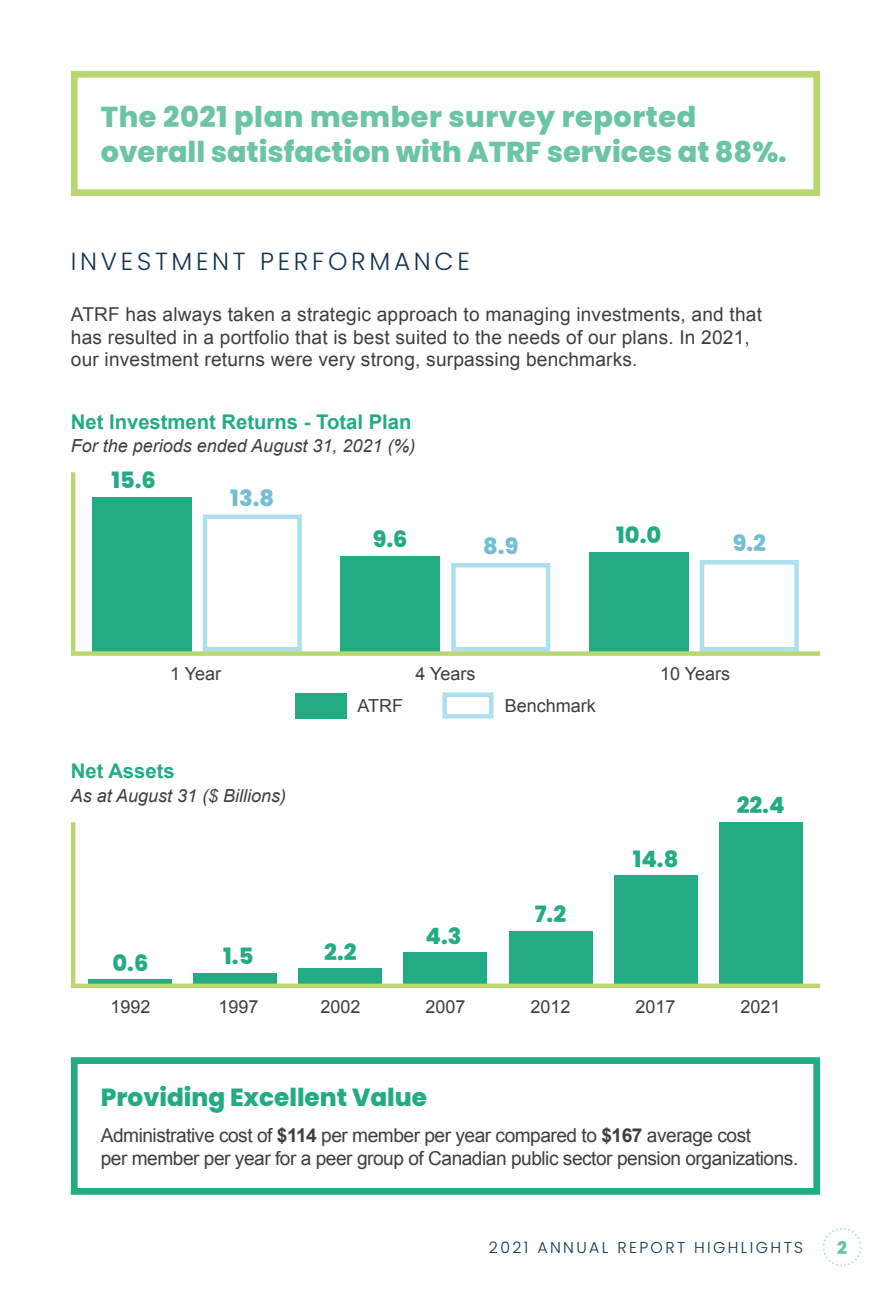
<style>
.page{position:relative;width:891px;height:1296px;background:#fff}
.page>*{position:absolute;margin:0;border:0;box-sizing:border-box;transform-origin:0 0}
.t1{font:800 28.8px/34.4px "Poppins";color:#6bc5a2}
.t2{font:800 24.75px "Poppins";color:#23ab83}
.t3{font:300 24.75px "Poppins";letter-spacing:.15em;color:#0f3454}
.t4{font:800 22.5px "Poppins";color:#23ab83}
.t5{font:800 22.5px "Poppins";color:#75bdd5}
.t6{font:700 20.25px "Arial";color:#23ab83}
.t7{font:19.12px/22.5px "Arial";letter-spacing:.01em;color:#3e3e3f}
.t8{font:19.12px/22.5px "Arial";letter-spacing:-.025em;color:#3e3e3f}
.t9{font:18px "Arial";color:#3e3e3f}
.t10{font:italic 18px "Arial";color:#3e3e3f}
.t11{font:800 17.55px "Poppins";color:#6bc5a2}
.t12{font:300 15.75px "Poppins";letter-spacing:.15em;color:#0f3454}
.s1{font-weight:700}
</style>
<div class="page">
<svg style="left:823px;top:1228px;width:39px;height:39px"></svg>
<div style="left:71px;top:71px;width:749px;height:125px;border:7px solid #b9d771"></div>
<div style="left:71px;top:1057px;width:749px;height:138px;border:7px solid #23ab83"></div>
<div style="left:614px;top:876px;width:83px;height:108px;background:#23ab83"></div>
<div style="left:719px;top:822px;width:83px;height:162px;background:#23ab83"></div>
<div style="left:509px;top:931px;width:83px;height:53px;background:#23ab83"></div>
<div style="left:404px;top:953px;width:83px;height:31px;background:#23ab83"></div>
<div style="left:299px;top:968px;width:83px;height:16px;background:#23ab83"></div>
<div style="left:194px;top:973px;width:83px;height:11px;background:#23ab83"></div>
<svg style="left:89px;top:980px;width:83px;height:4px"></svg>
<hr style="left:71px;top:822px;width:4px;height:162px;background:#b9d771">
<hr style="left:71px;top:984px;width:749px;height:4px;background:#b9d771">
<div style="left:700px;top:560px;width:99px;height:92px;border:4px solid #acdfef"></div>
<div style="left:451px;top:563px;width:99px;height:89px;border:4px solid #acdfef"></div>
<div style="left:203px;top:515px;width:99px;height:137px;border:4px solid #acdfef"></div>
<div style="left:589px;top:552px;width:99px;height:100px;background:#23ab83"></div>
<div style="left:341px;top:556px;width:99px;height:96px;background:#23ab83"></div>
<div style="left:92px;top:497px;width:99px;height:155px;background:#23ab83"></div>
<div style="left:295px;top:693px;width:51px;height:26px;background:#23ab83"></div>
<div style="left:442px;top:693px;width:52px;height:26px;border:4px solid #acdfef"></div>
<hr style="left:71px;top:472px;width:4px;height:180px;background:#b9d771">
<div style="left:71px;top:651px;width:749px;height:5px;background:#b9d771"></div>
<p class="t1" style="left:101px;top:100px;width:688px">The 2021 plan member survey reported overall satisfaction with ATRF services at 88%.</p>
<p class="t3" style="left:71px;top:247px;width:400px">INVESTMENT PERFORMANCE</p>
<p class="t7" style="left:71px;top:304px;width:693px">ATRF has always taken a strategic approach to managing investments, and that has resulted in a portfolio that is best suited to the needs of our plans. In 2021, our investment returns were very strong, surpassing benchmarks.</p>
<p class="t6" style="left:71px;top:408px;width:342px">Net Investment Returns - Total Plan</p>
<p class="t10" style="left:71px;top:434px;width:346px">For the periods ended August 31, 2021 (%)</p>
<p class="t4" style="left:111px;top:467px;width:46px">15.6</p>
<p class="t5" style="left:230px;top:485px;width:45px">13.8</p>
<p class="t9" style="left:170px;top:662px;width:53px">1 Year</p>
<p class="t6" style="left:71px;top:757px;width:105px">Net Assets</p>
<p class="t10" style="left:71px;top:784px;width:217px">As at August 31 ($ Billions)</p>
<p class="t4" style="left:373px;top:526px;width:36px">9.6</p>
<p class="t4" style="left:616px;top:522px;width:47px">10.0</p>
<p class="t5" style="left:483px;top:533px;width:37px">8.9</p>
<p class="t5" style="left:733px;top:530px;width:35px">9.2</p>
<p class="t9" style="left:415px;top:662px;width:62px">4 Years</p>
<p class="t9" style="left:660px;top:662px;width:72px">10 Years</p>
<p class="t9" style="left:357px;top:694px;width:47px">ATRF</p>
<p class="t9" style="left:505px;top:694px;width:93px">Benchmark</p>
<p class="t4" style="left:535px;top:901px;width:33px">7.2</p>
<p class="t4" style="left:633px;top:846px;width:47px">14.8</p>
<p class="t4" style="left:737px;top:792px;width:49px">22.4</p>
<p class="t4" style="left:112px;top:950px;width:37px">0.6</p>
<p class="t4" style="left:223px;top:943px;width:32px">1.5</p>
<p class="t4" style="left:324px;top:939px;width:34px">2.2</p>
<p class="t4" style="left:425px;top:923px;width:38px">4.3</p>
<p class="t9" style="left:110px;top:994px;width:42px">1992</p>
<p class="t9" style="left:218px;top:994px;width:42px">1997</p>
<p class="t9" style="left:320px;top:994px;width:42px">2002</p>
<p class="t9" style="left:425px;top:994px;width:42px">2007</p>
<p class="t9" style="left:531px;top:994px;width:42px">2012</p>
<p class="t9" style="left:636px;top:994px;width:42px">2017</p>
<p class="t9" style="left:741px;top:994px;width:42px">2021</p>
<p class="t2" style="left:101px;top:1083px;width:328px">Providing Excellent Value</p>
<p class="t8" style="left:101px;top:1124px;width:699px">Administrative cost of <span class="s1">$114</span> per member per year compared to <span class="s1">$167</span> average cost<br>per member per year for a peer group of Canadian public sector pension organizations.</p>
<p class="t12" style="left:489px;top:1238px;width:316px">2021 ANNUAL REPORT HIGHLIGHTS</p>
<p class="t11" style="left:837px;top:1238px;width:11px">2</p>
</div>
